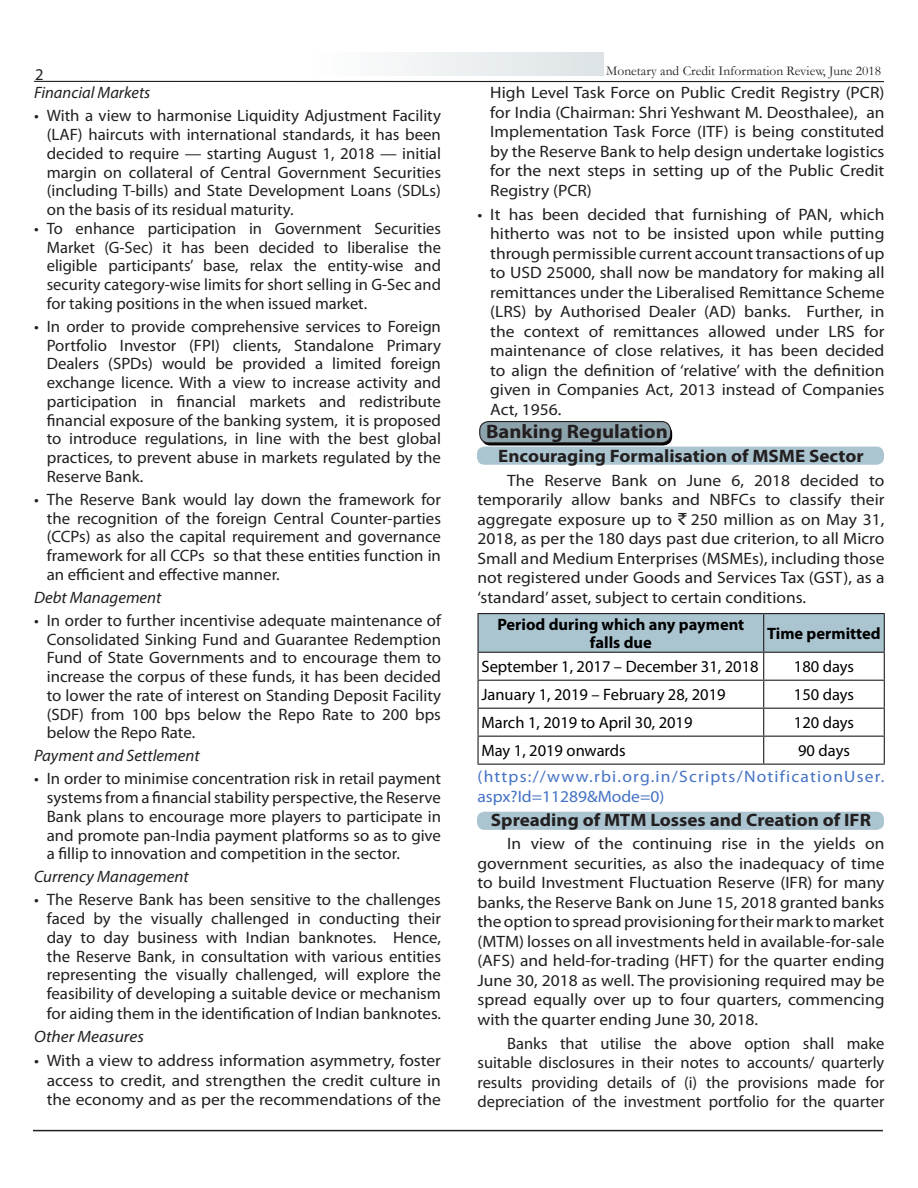
<style>
.page{position:relative;width:918px;height:1188px;background:#fff}
.page>*{position:absolute;margin:0;border:0;box-sizing:border-box;transform-origin:0 0}
.t1{font:700 19.5px "Myriad Pro";color:#231f20;scale:1.06 1}
.head{font:700 18px "Myriad Pro";color:#231f20;scale:1.06 1}
.Normal__Web{font:16.5px/18.8px "Myriad Pro";color:#231f20;text-align:justify}
.Normal__Web-2{font:16.5px/19.5px "Myriad Pro";color:#231f20;text-align:justify;scale:1.06 1}
.t2{font:16.5px "Myriad Pro";color:#000}
.t3{font:16.5px/19.5px "Myriad Pro";letter-spacing:.07em;color:#4472c4;scale:1.06 1}
.t4{font:italic 16.5px "Myriad Pro";color:#231f20}
.t5{font:700 16.5px/18px "Myriad Pro";color:#000;text-align:center}
.t6{font:italic 16.5px "Myriad Pro";color:#231f20;scale:1.06 1}
.t7{font:13.5px "Garamond";color:#231f20}
.s1{font-family:"Indian Rupee"}
</style>
<div class="page">
<svg style="left:481px;top:424px;width:191px;height:21px"></svg>
<div style="left:480px;top:422px;width:191px;height:21px;background:#8da3ac;border-radius:9px"></div>
<div style="left:479px;top:421px;width:192px;height:22px;border:1px solid #231f20;border-radius:9px"></div>
<div style="left:477px;top:812px;width:407px;height:18px;background:#abc5d0;border-radius:8px"></div>
<div style="left:477px;top:447px;width:407px;height:18px;background:#abc5d0;border-radius:8px"></div>
<div style="left:310px;top:52px;width:293px;height:24px;background:linear-gradient(to right,#fff,#dde3e6)"></div>
<hr style="left:477px;top:613px;width:287px;height:1px;background:#231f20">
<hr style="left:477px;top:614px;width:2px;height:38px;background:#231f20">
<hr style="left:764px;top:613px;width:121px;height:1px;background:#231f20">
<hr style="left:477px;top:652px;width:287px;height:1px;background:#231f20">
<hr style="left:477px;top:653px;width:2px;height:27px;background:#231f20">
<hr style="left:477px;top:680px;width:287px;height:1px;background:#231f20">
<hr style="left:477px;top:681px;width:2px;height:27px;background:#231f20">
<hr style="left:477px;top:708px;width:287px;height:1px;background:#231f20">
<hr style="left:477px;top:709px;width:2px;height:27px;background:#231f20">
<hr style="left:477px;top:736px;width:287px;height:1px;background:#231f20">
<hr style="left:477px;top:737px;width:2px;height:27px;background:#231f20">
<svg style="left:478px;top:614px;width:407px;height:150px"></svg>
<hr style="left:477px;top:764px;width:287px;height:1px;background:#231f20">
<hr style="left:764px;top:764px;width:121px;height:1px;background:#231f20">
<hr style="left:34px;top:81px;width:850px;height:1px;background:#231f20">
<hr style="left:33px;top:1130px;width:850px;height:1px;background:#231f20">
<p class="Normal__Web" style="left:35px;top:65px;width:10px">2</p>
<p class="t4" style="left:34px;top:83px;width:118px">Financial Markets</p>
<p class="Normal__Web" style="left:47px;top:107px;width:396px;text-indent:-13px">• With a view to harmonise Liquidity Adjustment Facility (LAF) haircuts with international standards, it has been decided to require — starting August 1, 2018 — initial margin on collateral of Central Government Securities (including T-bills) and State Development Loans (SDLs) on the basis of its residual maturity.</p>
<p class="Normal__Web" style="left:47px;top:219px;width:396px;text-indent:-13px">• To enhance participation in Government Securities Market (G-Sec) it has been decided to liberalise the eligible participants’ base, relax the entity-wise and security category-wise limits for short selling in G-Sec and for taking positions in the when issued market.</p>
<p class="Normal__Web" style="left:47px;top:317px;width:396px;text-indent:-13px">• In order to provide comprehensive services to Foreign Portfolio Investor (FPI) clients, Standalone Primary Dealers (SPDs) would be provided a limited foreign exchange licence. With a view to increase activity and participation in financial markets and redistribute financial exposure of the banking system, it is proposed to introduce regulations, in line with the best global practices, to prevent abuse in markets regulated by the Reserve Bank.</p>
<p class="Normal__Web" style="left:47px;top:490px;width:396px;text-indent:-13px">• The Reserve Bank would lay down the framework for the recognition of the foreign Central Counter-parties (CCPs) as also the capital requirement and governance framework for all CCPs so that these entities function in an efficient and effective manner.</p>
<p class="t4" style="left:34px;top:587px;width:129px">Debt Management</p>
<p class="Normal__Web" style="left:47px;top:611px;width:396px;text-indent:-13px">• In order to further incentivise adequate maintenance of Consolidated Sinking Fund and Guarantee Redemption Fund of State Governments and to encourage them to increase the corpus of these funds, it has been decided to lower the rate of interest on Standing Deposit Facility (SDF) from 100 bps below the Repo Rate to 200 bps below the Repo Rate.</p>
<p class="t4" style="left:34px;top:746px;width:167px">Payment and Settlement</p>
<p class="Normal__Web" style="left:47px;top:770px;width:396px;text-indent:-13px">• In order to minimise concentration risk in retail payment systems from a financial stability perspective, the Reserve Bank plans to encourage more players to participate in and promote pan-India payment platforms so as to give a fillip to innovation and competition in the sector.</p>
<p class="t4" style="left:34px;top:867px;width:156px">Currency Management</p>
<p class="Normal__Web" style="left:47px;top:891px;width:396px;text-indent:-13px">• The Reserve Bank has been sensitive to the challenges faced by the visually challenged in conducting their day to day business with Indian banknotes. Hence, the Reserve Bank, in consultation with various entities representing the visually challenged, will explore the feasibility of developing a suitable device or mechanism for aiding them in the identification of Indian banknotes.</p>
<p class="t6" style="left:34px;top:1027px;width:105px">Other Measures</p>
<p class="Normal__Web-2" style="left:47px;top:1051px;width:373px;text-indent:-13px">• With a view to address information asymmetry, foster access to credit, and strengthen the credit culture in the economy and as per the recommendations of the</p>
<p class="t7" style="left:606px;top:61px;width:276px">Monetary and Credit Information Review, June 2018</p>
<p class="Normal__Web-2" style="left:490px;top:83px;width:373px">High Level Task Force on Public Credit Registry (PCR) for India (Chairman: Shri Yeshwant M. Deosthalee), an Implementation Task Force (ITF) is being constituted by the Reserve Bank to help design undertake logistics for the next steps in setting up of the Public Credit Registry (PCR)</p>
<p class="Normal__Web-2" style="left:490px;top:205px;width:373px;text-indent:-13px">• It has been decided that furnishing of PAN, which hitherto was not to be insisted upon while putting through permissible current account transactions of up to USD 25000, shall now be mandatory for making all remittances under the Liberalised Remittance Scheme (LRS) by Authorised Dealer (AD) banks. Further, in the context of remittances allowed under LRS for maintenance of close relatives, it has been decided to align the definition of ‘relative’ with the definition given in Companies Act, 2013 instead of Companies Act, 1956.</p>
<p class="t1" style="left:486px;top:421px;width:173px">Banking Regulation</p>
<p class="head" style="left:498px;top:446px;width:346px">Encouraging Formalisation of MSME Sector</p>
<p class="Normal__Web-2" style="left:477px;top:471px;width:385px;text-indent:30px">The Reserve Bank on June 6, 2018 decided to temporarily allow banks and NBFCs to classify their aggregate exposure up to <span class="s1">`</span>250 million as on May 31, 2018, as per the 180 days past due criterion, to all Micro Small and Medium Enterprises (MSMEs), including those not registered under Goods and Services Tax (GST), as a ‘standard’ asset, subject to certain conditions.</p>
<p class="t5" style="left:497px;top:616px;width:249px">Period during which any payment falls due</p>
<p class="t5" style="left:767px;top:625px;width:115px">Time permitted</p>
<p class="t2" style="left:481px;top:658px;width:279px">September 1, 2017 – December 31, 2018</p>
<p class="t2" style="left:794px;top:658px;width:62px">180 days</p>
<p class="t2" style="left:481px;top:686px;width:246px">January 1, 2019 – February 28, 2019</p>
<p class="t2" style="left:794px;top:686px;width:62px">150 days</p>
<p class="t2" style="left:481px;top:714px;width:213px">March 1, 2019 to April 30, 2019</p>
<p class="t2" style="left:794px;top:714px;width:62px">120 days</p>
<p class="t2" style="left:481px;top:742px;width:146px">May 1, 2019 onwards</p>
<p class="t2" style="left:798px;top:742px;width:53px">90 days</p>
<p class="t3" style="left:477px;top:767px;width:385px">(https://www.rbi.org.in/Scripts/NotificationUser. aspx?Id=11289&amp;Mode=0)</p>
<p class="head" style="left:491px;top:810px;width:360px">Spreading of MTM Losses and Creation of IFR</p>
<p class="Normal__Web-2" style="left:477px;top:835px;width:385px;text-indent:30px">In view of the continuing rise in the yields on government securities, as also the inadequacy of time to build Investment Fluctuation Reserve (IFR) for many banks, the Reserve Bank on June 15, 2018 granted banks the option to spread provisioning for their mark to market (MTM) losses on all investments held in available-for-sale (AFS) and held-for-trading (HFT) for the quarter ending June 30, 2018 as well. The provisioning required may be spread equally over up to four quarters, commencing with the quarter ending June 30, 2018.</p>
<p class="Normal__Web" style="left:477px;top:1034px;width:409px;line-height:19.5px;text-indent:30px">Banks that utilise the above option shall make suitable disclosures in their notes to accounts/ quarterly results providing details of (i) the provisions made for depreciation of the investment portfolio for the quarter</p>
</div>
